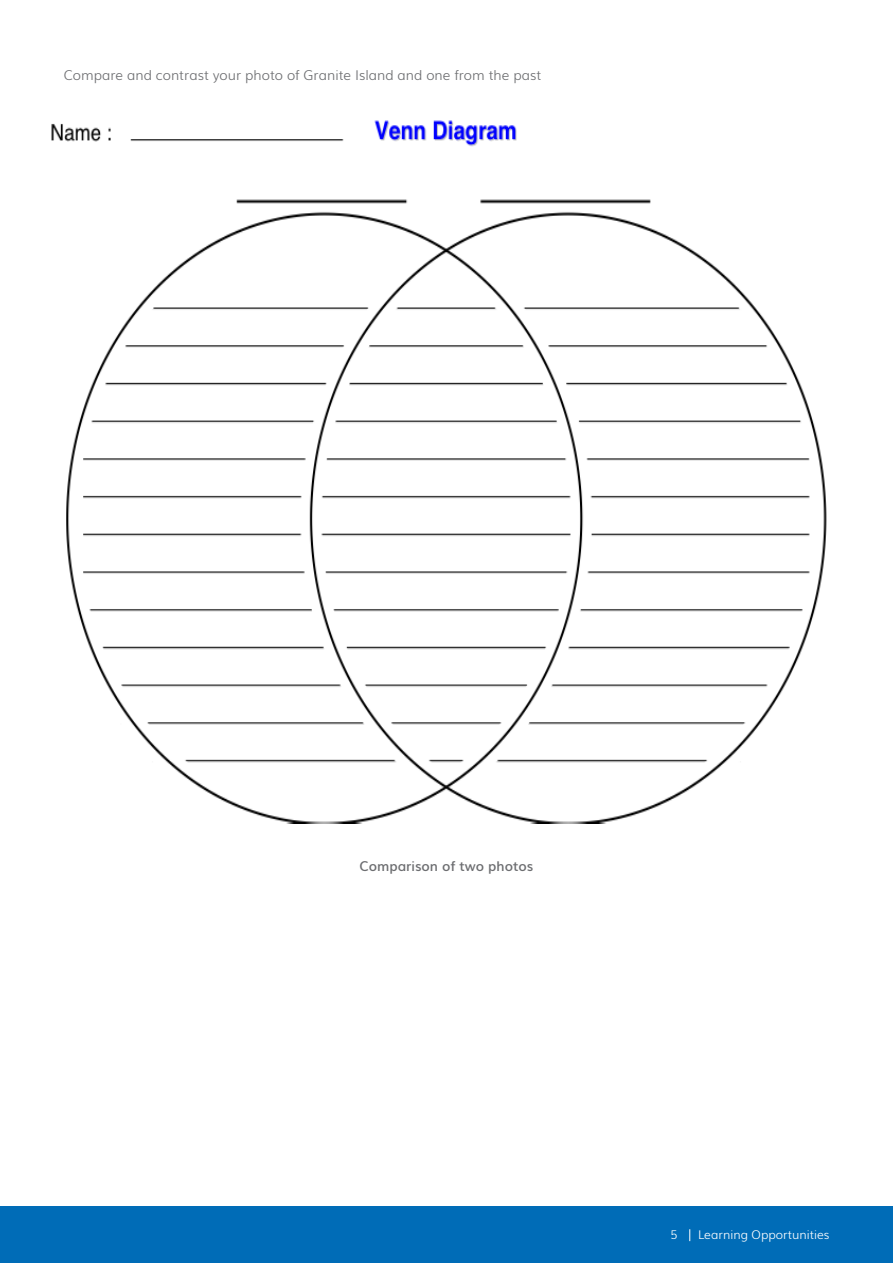
<style>
.page{position:relative;width:893px;height:1263px;background:#fff}
.page>*{position:absolute;margin:0;border:0;box-sizing:border-box;transform-origin:0 0}
.Body{font:300 13.5px "Muli";color:#6c6d70}
.Body-2{font:600 13.5px "Muli";color:#6c6d70}
.t1{font:300 12px "Muli";color:#fff}
</style>
<div class="page">
<div style="left:0;top:1207px;width:893px;height:56px;background:#006cb7"></div>
<svg style="left:689px;top:1229px;width:1px;height:12px"></svg>
<img style="left:51px;top:120px;width:776px;height:703px">
<p class="Body" style="left:64px;top:64px;width:479px">Compare and contrast your photo of Granite Island and one from the past</p>
<p class="Body-2" style="left:360px;top:855px;width:175px">Comparison of two photos</p>
<p class="t1" style="left:670px;top:1225px;width:9px">5</p>
<p class="t1" style="left:698px;top:1225px;width:133px">Learning Opportunities</p>
</div>
